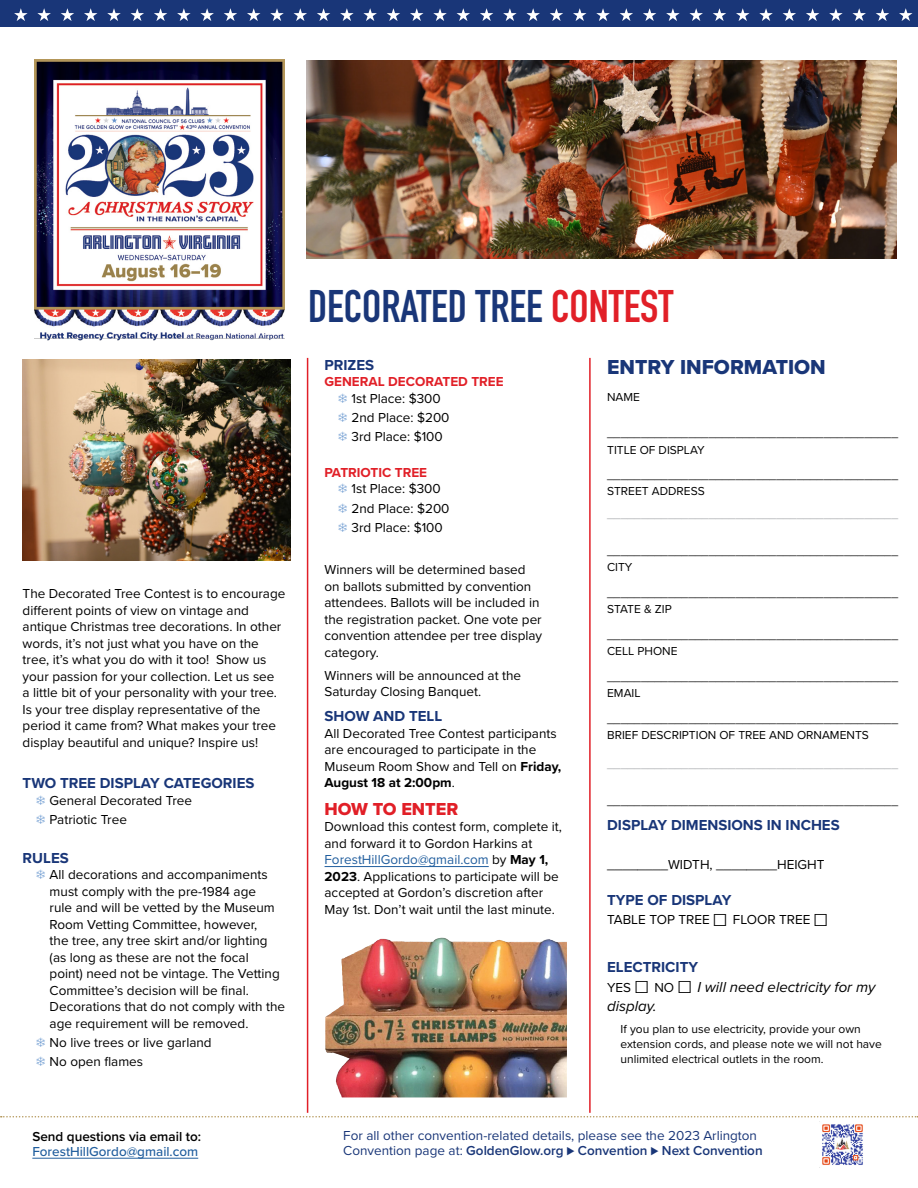
<style>
.page{position:relative;width:918px;height:1188px;background:#fff}
.page>*{position:absolute;margin:0;border:0;box-sizing:border-box;transform-origin:0 0}
.t1{font:700 45px "DIN Condensed";color:#193678}
.t2{font:21px "Proxima Nova Extrabld";color:#193678}
.t3{font:18px "Proxima Nova Extrabld";color:#e11f27}
.t4{font:700 15px "Proxima Nova";color:#193678}
.t5{font:italic 15px/19.5px "Proxima Nova";color:#000}
.t6{font:13.5px/16.5px "Proxima Nova";color:#000}
.t7{font:13.5px/15px "Proxima Nova";color:#193678}
.t8{font:700 13.5px/16.5px "Proxima Nova";color:#e11f27}
.t9{font:500 13.5px "Proxima Nova";color:#215e9e}
.t10{font:600 13.5px "Proxima Nova";color:#000}
.t11{font:12px/15.8px "Proxima Nova";color:#000}
.t12{font:12px "Proxima Nova";color:#a7a9ac}
.s1{color:#6293cd}
.s2{color:#e11f27}
.s3{font-weight:400;color:#000}
.s4{font-weight:700}
.s5{color:#215e9e}
.s6{font-weight:300;font-size:21px}
.s7{font-weight:700;font-style:normal;color:#193678}
.s8{font-style:normal;font-size:13.5px}
.s9{font-weight:300;font-style:normal;font-size:21px}
.s10{font-weight:600}
</style>
<div class="page">
<img style="left:822px;top:1124px;width:41px;height:41px">
<hr style="left:32px;top:1158px;width:166px;height:1px;background:#215e9e">
<img style="left:307px;top:60px;width:589px;height:199px">
<img style="left:34px;top:60px;width:250px;height:281px">
<hr style="left:325px;top:866px;width:164px;height:1px;background:#215e9e">
<hr style="left:307px;top:358px;width:1px;height:755px;background:#e11f27">
<hr style="left:589px;top:358px;width:2px;height:755px;background:#e11f27">
<img style="left:325px;top:939px;width:242px;height:158px">
<svg style="left:1px;top:1116px;width:917px;height:2px"></svg>
<img style="left:23px;top:359px;width:268px;height:202px">
<div style="left:0;top:0;width:918px;height:27px;background:#193678"></div>
<svg style="left:14px;top:8px;width:899px;height:13px"></svg>
<p class="t6" style="left:23px;top:585px;width:264px">The Decorated Tree Contest is to encourage different points of view on vintage and antique Christmas tree decorations. In other words, it’s not just what you have on the tree, it’s what you do with it too! Show us your passion for your collection. Let us see<br>a little bit of your personality with your tree.<br>Is your tree display representative of the period it came from? What makes your tree display beautiful and unique? Inspire us!</p>
<p class="t4" style="left:23px;top:772px;width:233px">TWO TREE DISPLAY CATEGORIES</p>
<p class="t6" style="left:36px;top:790px;width:157px;line-height:19.2px"><span class="s1">❄</span> General Decorated Tree <span class="s1">❄</span> Patriotic Tree</p>
<p class="t4" style="left:23px;top:846px;width:48px">RULES</p>
<p class="t6" style="left:50px;top:866px;width:237px;text-indent:-14px"><span class="s1">❄</span> All decorations and accompaniments must comply with the pre-1984 age<br>rule and will be vetted by the Museum Room Vetting Committee, however,<br>the tree, any tree skirt and/or lighting (as long as these are not the focal point) need not be vintage. The Vetting Committee’s decision will be final.<br>Decorations that do not comply with the age requirement will be removed.</p>
<p class="t6" style="left:36px;top:1032px;width:177px;line-height:19.2px"><span class="s1">❄</span> No live trees or live garland <span class="s1">❄</span> No open flames</p>
<p class="t10" style="left:32px;top:1127px;width:170px">Send questions via email to:</p>
<p class="t9" style="left:32px;top:1142px;width:167px">ForestHillGordo@gmail.com</p>
<h1 class="t1" style="left:308px;top:276px;width:367px">DECORATED TREE <span class="s2">CONTEST</span></h1>
<p class="t4" style="left:325px;top:354px;width:51px">PRIZES</p>
<p class="t8" style="left:338px;top:373px;width:167px;text-indent:-14px">GENERAL DECORATED TREE <span class="s1">❄</span> <span class="s3">1st Place: $300</span></p>
<p class="t6" style="left:338px;top:407px;width:113px;line-height:19.2px"><span class="s1">❄</span> 2nd Place: $200 <span class="s1">❄</span> 3rd Place: $100</p>
<p class="t8" style="left:338px;top:464px;width:104px;text-indent:-14px">PATRIOTIC TREE<br><span class="s1">❄</span> <span class="s3">1st Place: $300</span></p>
<p class="t6" style="left:338px;top:498px;width:113px;line-height:19.2px"><span class="s1">❄</span> 2nd Place: $200 <span class="s1">❄</span> 3rd Place: $100</p>
<p class="t6" style="left:325px;top:561px;width:219px">Winners will be determined based on ballots submitted by convention attendees. Ballots will be included in the registration packet. One vote per convention attendee per tree display category.</p>
<p class="t6" style="left:325px;top:667px;width:198px">Winners will be announced at the<br>Saturday Closing Banquet.</p>
<p class="t4" style="left:325px;top:705px;width:119px">SHOW AND TELL</p>
<p class="t6" style="left:325px;top:724px;width:238px">All Decorated Tree Contest participants are encouraged to participate in the Museum Room Show and Tell on <span class="s4">Friday, August 18 at 2:00pm</span>.</p>
<h3 class="t3" style="left:325px;top:796px;width:135px">HOW TO ENTER</h3>
<p class="t6" style="left:325px;top:818px;width:239px">Download this contest form, complete it, and forward it to Gordon Harkins at <span class="s5">ForestHillGordo@gmail.com</span> by <span class="s4">May 1, 2023</span>. Applications to participate will be accepted at Gordon’s discretion after May 1st. Don’t wait until the last minute.</p>
<h2 class="t2" style="left:607px;top:352px;width:220px">ENTRY INFORMATION</h2>
<p class="t11" style="left:607px;top:388px;width:34px">NAME</p>
<p class="t11" style="left:607px;top:424px;width:293px;line-height:17.2px">___________________________________________<br>TITLE OF DISPLAY</p>
<p class="t11" style="left:607px;top:467px;width:293px">___________________________________________<br>STREET ADDRESS</p>
<p class="t12" style="left:607px;top:506px;width:293px">___________________________________________</p>
<p class="t11" style="left:607px;top:543px;width:293px">___________________________________________<br>CITY</p>
<p class="t11" style="left:607px;top:585px;width:293px">___________________________________________<br>STATE &amp; ZIP</p>
<p class="t11" style="left:607px;top:627px;width:293px">___________________________________________<br>CELL PHONE</p>
<p class="t11" style="left:607px;top:669px;width:293px">___________________________________________<br>EMAIL</p>
<p class="t11" style="left:607px;top:711px;width:293px">___________________________________________<br>BRIEF DESCRIPTION OF TREE AND ORNAMENTS</p>
<p class="t12" style="left:607px;top:755px;width:293px">___________________________________________</p>
<p class="t11" style="left:607px;top:793px;width:293px">___________________________________________</p>
<p class="t4" style="left:607px;top:814px;width:234px">DISPLAY DIMENSIONS IN INCHES</p>
<p class="t6" style="left:607px;top:855px;width:219px">________WIDTH, ________HEIGHT</p>
<p class="t4" style="left:607px;top:889px;width:126px">TYPE OF DISPLAY</p>
<p class="t6" style="left:607px;top:911px;width:222px">TABLE TOP TREE <span class="s6">☐</span> FLOOR TREE <span class="s6">☐</span></p>
<p class="t5" style="left:607px;top:957px;width:270px"><span class="s7">ELECTRICITY<br></span><span class="s8">YES</span> <span class="s9">☐</span> <span class="s8">NO</span> <span class="s9">☐</span> I will need electricity for my display.</p>
<p class="t11" style="left:621px;top:1021px;width:263px;line-height:15px">If you plan to use electricity, provide your own extension cords, and please note we will not have unlimited electrical outlets in the room.</p>
<p class="t7" style="left:343px;top:1128px;width:421px">For all other convention-related details, please see the 2023 Arlington<br>Convention page at: <span class="s10">GoldenGlow.org ⊲ Convention ⊲ Next Convention</span></p>
</div>
